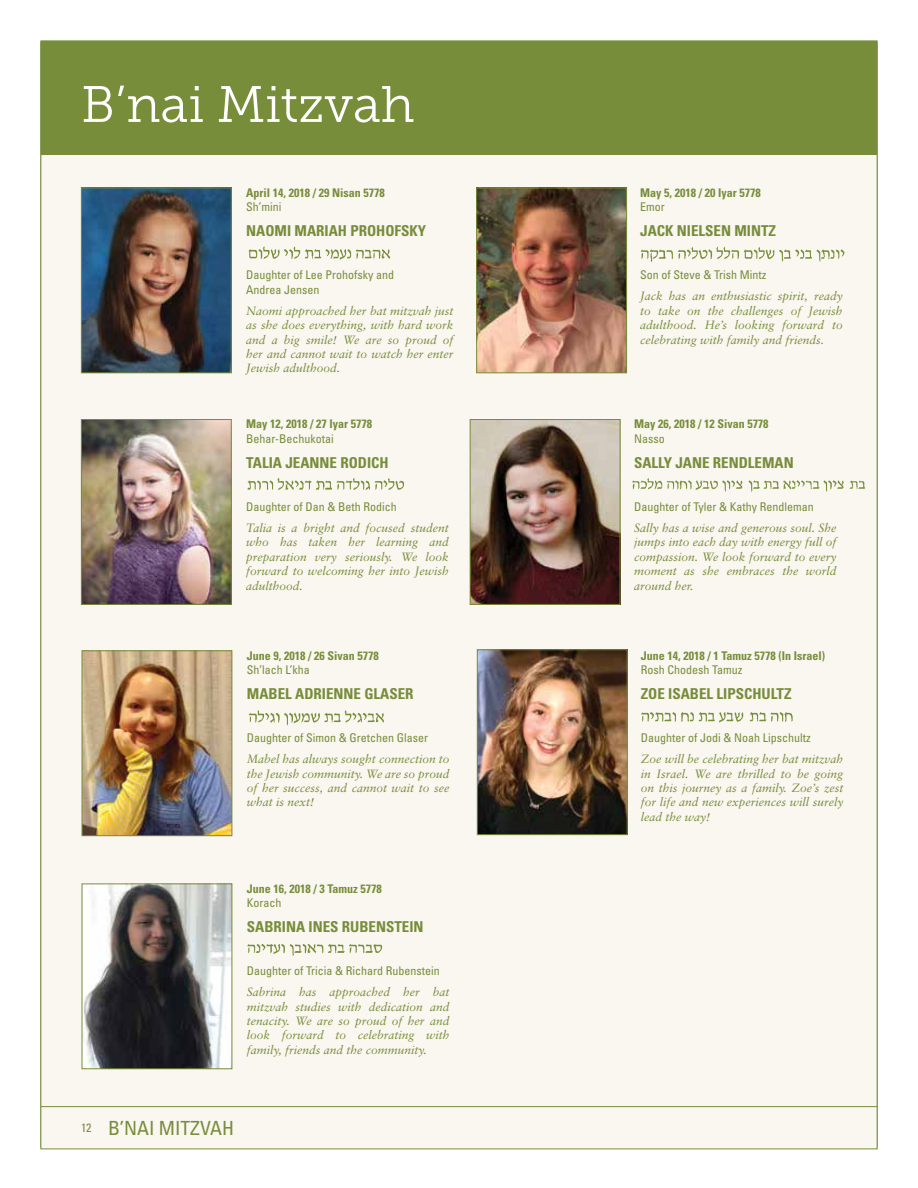
<style>
.page{position:relative;width:918px;height:1188px;background:#fff}
.page>*{position:absolute;margin:0;border:0;box-sizing:border-box;transform-origin:0 0}
.t1{font:51px "Museo Slab 300";color:#fff}
.t2{font:condensed 19.5px "Univers";color:#778d3a}
.t3{font:700 condensed 15px "Univers";color:#778d3a}
.t4{font:italic 12px/14.4px "Sabon";color:#778d3a;text-align:justify}
.t5{font:condensed 12px/14.4px "Univers";color:#778d3a}
.t6{font:700 condensed 12px "Univers";color:#778d3a}
</style>
<div class="page">
<div style="left:40px;top:42px;width:838px;height:1107px;background:#faf6f0;border:1px solid #778d3a"></div>
<hr style="left:41px;top:1106px;width:836px;height:1px;background:#778d3a">
<div style="left:41px;top:41px;width:836px;height:113px;background:#778d3a"></div>
<img style="left:83px;top:190px;width:147px;height:181px">
<div style="left:81px;top:188px;width:151px;height:185px;border:1px solid #778d3a"></div>
<img style="left:248px;top:246px;width:143px;height:14px">
<img style="left:83px;top:421px;width:147px;height:182px">
<div style="left:81px;top:419px;width:151px;height:186px;border:1px solid #778d3a"></div>
<img style="left:247px;top:477px;width:157px;height:13px">
<img style="left:472px;top:421px;width:146px;height:182px">
<div style="left:470px;top:419px;width:150px;height:186px;border:1px solid #778d3a"></div>
<img style="left:632px;top:478px;width:233px;height:14px">
<img style="left:478px;top:190px;width:147px;height:181px">
<div style="left:476px;top:188px;width:151px;height:185px;border:1px solid #778d3a"></div>
<img style="left:640px;top:246px;width:205px;height:17px">
<img style="left:84px;top:886px;width:146px;height:181px">
<img style="left:247px;top:944px;width:136px;height:12px">
<img style="left:479px;top:651px;width:147px;height:182px">
<div style="left:477px;top:649px;width:151px;height:186px;border:1px solid #778d3a"></div>
<img style="left:84px;top:652px;width:146px;height:182px">
<div style="left:82px;top:650px;width:150px;height:186px;border:1px solid #778d3a"></div>
<img style="left:248px;top:710px;width:136px;height:16px">
<img style="left:641px;top:712px;width:152px;height:11px">
<h1 class="t1" style="left:81px;top:76px;width:335px">B’nai Mitzvah</h1>
<p class="t6" style="left:246px;top:185px;width:140px">April 14, 2018 / 29 Nisan 5778</p>
<p class="t5" style="left:246px;top:199px;width:37px">Sh’mini</p>
<p class="t3" style="left:246px;top:221px;width:182px">NAOMI MARIAH PROHOFSKY</p>
<p class="t5" style="left:246px;top:267px;width:149px">Daughter of Lee Prohofsky and<br>Andrea Jensen</p>
<p class="t4" style="left:246px;top:303px;width:209px">Naomi approached her bat mitzvah just as she does everything, with hard work and a big smile! We are so proud of her and cannot wait to watch her enter Jewish adulthood.</p>
<p class="t6" style="left:246px;top:417px;width:127px">May 12, 2018 / 27 Iyar 5778</p>
<p class="t5" style="left:246px;top:431px;width:89px">Behar-Bechukotai</p>
<p class="t3" style="left:246px;top:453px;width:144px">TALIA JEANNE RODICH</p>
<p class="t5" style="left:246px;top:499px;width:152px">Daughter of Dan &amp; Beth Rodich</p>
<p class="t4" style="left:246px;top:521px;width:204px">Talia is a bright and focused student who has taken her learning and preparation very seriously. We look forward to welcoming her into Jewish adulthood.</p>
<p class="t6" style="left:247px;top:648px;width:133px">June 9, 2018 / 26 Sivan 5778</p>
<p class="t5" style="left:247px;top:662px;width:64px">Sh’lach L’kha</p>
<p class="t3" style="left:247px;top:684px;width:168px">MABEL ADRIENNE GLASER</p>
<p class="t5" style="left:247px;top:730px;width:183px">Daughter of Simon &amp; Gretchen Glaser</p>
<p class="t4" style="left:247px;top:752px;width:204px">Mabel has always sought connection to the Jewish community. We are so proud of her success, and cannot wait to see what is next!</p>
<p class="t6" style="left:247px;top:881px;width:137px">June 16, 2018 / 3 Tamuz 5778</p>
<p class="t5" style="left:247px;top:895px;width:36px">Korach</p>
<p class="t3" style="left:247px;top:917px;width:178px">SABRINA INES RUBENSTEIN</p>
<p class="t5" style="left:247px;top:963px;width:195px">Daughter of Tricia &amp; Richard Rubenstein</p>
<p class="t4" style="left:247px;top:985px;width:204px">Sabrina has approached her bat mitzvah studies with dedication and tenacity. We are so proud of her and look forward to celebrating with family, friends and the community.</p>
<p class="t5" style="left:81px;top:1120px;width:12px">12</p>
<h2 class="t2" style="left:108px;top:1116px;width:128px">B’NAI MITZVAH</h2>
<p class="t6" style="left:640px;top:185px;width:122px">May 5, 2018 / 20 Iyar 5778</p>
<p class="t5" style="left:640px;top:199px;width:26px">Emor</p>
<p class="t3" style="left:640px;top:221px;width:137px">JACK NIELSEN MINTZ</p>
<p class="t5" style="left:640px;top:267px;width:128px">Son of Steve &amp; Trish Mintz</p>
<p class="t4" style="left:640px;top:289px;width:204px">Jack has an enthusiastic spirit, ready to take on the challenges of Jewish adulthood. He’s looking forward to celebrating with family and friends.</p>
<p class="t6" style="left:634px;top:417px;width:136px">May 26, 2018 / 12 Sivan 5778</p>
<p class="t5" style="left:634px;top:431px;width:32px">Nasso</p>
<p class="t3" style="left:634px;top:453px;width:161px">SALLY JANE RENDLEMAN</p>
<p class="t5" style="left:634px;top:499px;width:181px">Daughter of Tyler &amp; Kathy Rendleman</p>
<p class="t4" style="left:634px;top:521px;width:204px">Sally has a wise and generous soul. She jumps into each day with energy full of compassion. We look forward to every moment as she embraces the world around her.</p>
<p class="t6" style="left:641px;top:648px;width:186px">June 14, 2018 / 1 Tamuz 5778 (In Israel)</p>
<p class="t5" style="left:641px;top:662px;width:103px">Rosh Chodesh Tamuz</p>
<p class="t3" style="left:641px;top:684px;width:152px">ZOE ISABEL LIPSCHULTZ</p>
<p class="t5" style="left:641px;top:730px;width:171px">Daughter of Jodi &amp; Noah Lipschultz</p>
<p class="t4" style="left:641px;top:752px;width:204px">Zoe will be celebrating her bat mitzvah in Israel. We are thrilled to be going on this journey as a family. Zoe’s zest for life and new experiences will surely lead the way!</p>
</div>
